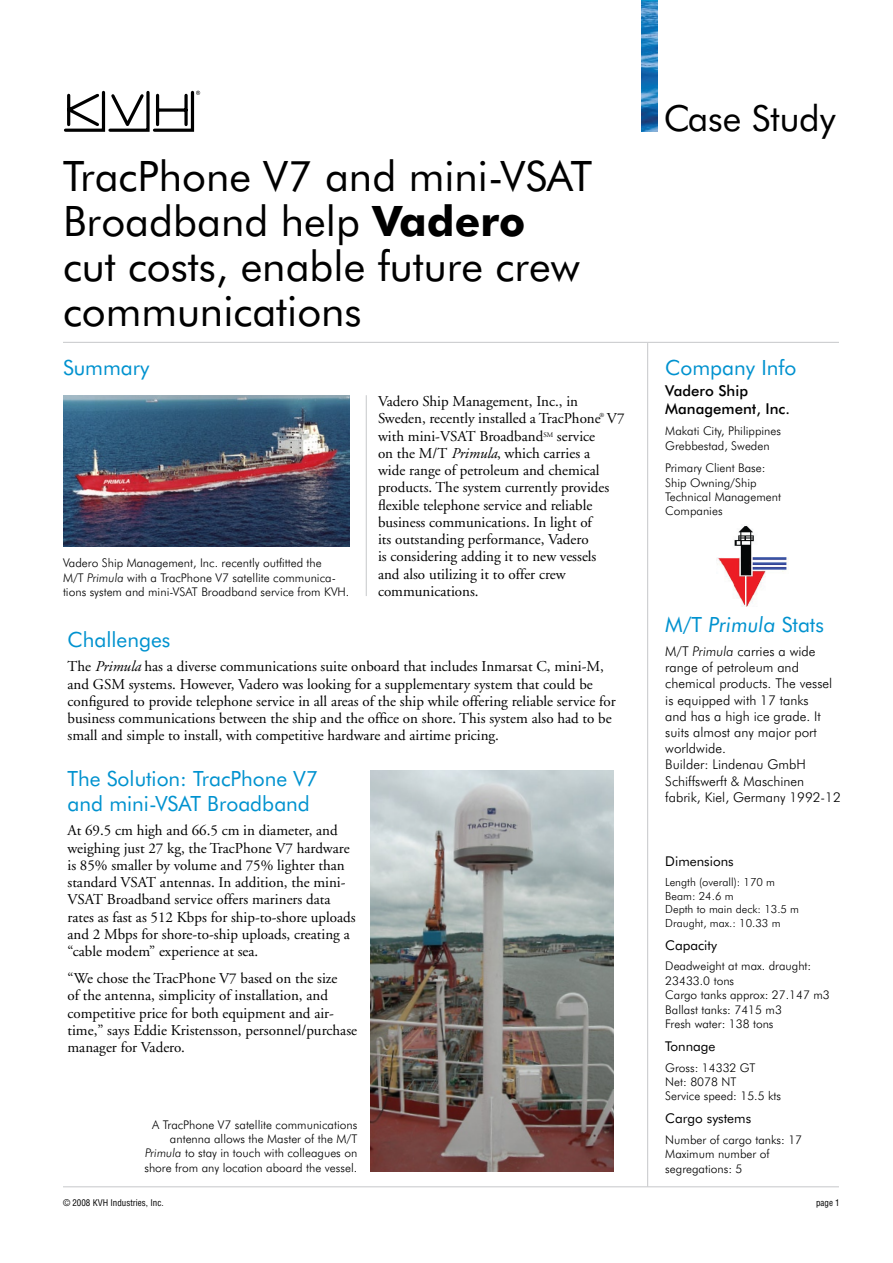
<style>
.page{position:relative;width:893px;height:1263px;background:#fff}
.page>*{position:absolute;margin:0;border:0;box-sizing:border-box;transform-origin:0 0}
.t1{font:42px/45px "Futura BT";color:#000}
.t2{font:36px "Futura BT";letter-spacing:-.005em;color:#000}
.t3{font:21px/25.2px "Futura BT";color:#0092cf}
.t4{font:15px/17.2px "Adobe Garamond";color:#000}
.t5{font:500 15px/18px "Futura BT";color:#000}
.t6{font:300 13.5px/16.2px "Futura BT";color:#000}
.t7{font:13.5px "Futura BT";color:#000}
.t8{font:300 12px/14.4px "Futura BT";color:#000}
.t9{font:300 11.25px/13.5px "Futura BT";color:#000}
.t10{font:condensed 9px "Helvetica";color:#000}
.t11{font:6.15px "Adobe Garamond";color:#000}
.s1{font-weight:700}
.s2{font-style:italic}
</style>
<div class="page">
<svg style="left:64px;top:90px;width:136px;height:42px"></svg>
<hr style="left:647px;top:343px;width:1px;height:843px;background:#c6c8ca">
<hr style="left:63px;top:342px;width:776px;height:1px;background:#c6c8ca">
<hr style="left:63px;top:1186px;width:776px;height:1px;background:#c6c8ca">
<img style="left:63px;top:395px;width:286px;height:152px">
<hr style="left:366px;top:395px;width:1px;height:201px;background:#c6c8ca">
<img style="left:717px;top:526px;width:72px;height:80px">
<img style="left:371px;top:771px;width:242px;height:400px">
<img style="left:642px;top:0;width:15px;height:132px">
<h1 class="t1" style="left:63px;top:153px;width:531px">TracPhone V7 and mini-VSAT<br>Broadband help <span class="s1">Vadero<br></span>cut costs, enable future crew communications</h1>
<h3 class="t3" style="left:63px;top:354px;width:88px">Summary</h3>
<p class="t8" style="left:63px;top:556px;width:288px">Vadero Ship Management, Inc. recently outfitted the<br>M/T <span class="s2">Primula</span> with a TracPhone V7 satellite communica&shy;tions system and mini-VSAT Broadband service from KVH.</p>
<p class="t4" style="left:378px;top:393px;width:248px">Vadero Ship Management, Inc., in<br>Sweden, recently installed a TracPhone V7</p>
<p class="t11" style="left:600px;top:412px;width:6px">®</p>
<p class="t4" style="left:378px;top:428px;width:233px">with mini-VSAT Broadband<sup>sm</sup> service on the M/T <span class="s2">Primula</span>, which carries a wide range of petroleum and chemical products. The system currently provides flexible telephone service and reliable business communications. In light of<br>its outstanding performance, Vadero<br>is considering adding it to new vessels and also utilizing it to offer crew communications.</p>
<h3 class="t3" style="left:68px;top:627px;width:104px">Challenges</h3>
<p class="t4" style="left:68px;top:658px;width:550px">The <span class="s2">Primula</span> has a diverse communications suite onboard that includes Inmarsat C, mini-M, and GSM systems. However, Vadero was looking for a supplementary system that could be configured to provide telephone service in all areas of the ship while offering reliable service for business communications between the ship and the office on shore. This system also had to be small and simple to install, with competitive hardware and airtime pricing.</p>
<h3 class="t3" style="left:68px;top:766px;width:252px">The Solution: TracPhone V7 and mini-VSAT Broadband</h3>
<p class="t4" style="left:68px;top:822px;width:290px">At 69.5 cm high and 66.5 cm in diameter, and weighing just 27 kg, the TracPhone V7 hardware is 85% smaller by volume and 75% lighter than standard VSAT antennas. In addition, the mini-VSAT Broadband service offers mariners data rates as fast as 512 Kbps for ship-to-shore uploads and 2 Mbps for shore-to-ship uploads, creating a “cable modem” experience at sea.</p>
<p class="t4" style="left:68px;top:970px;width:291px">“We chose the TracPhone V7 based on the size<br>of the antenna, simplicity of installation, and competitive price for both equipment and air&shy;time,” says Eddie Kristensson, personnel/purchase manager for Vadero.</p>
<p class="t8" style="left:144px;top:1117px;width:214px;text-align:right">A TracPhone V7 satellite communications antenna allows the Master of the M/T <span class="s2">Primula</span> to stay in touch with colleagues on shore from any location aboard the vessel.</p>
<h2 class="t2" style="left:664px;top:96px;width:173px">Case Study</h2>
<h3 class="t3" style="left:665px;top:354px;width:133px">Company Info</h3>
<p class="t5" style="left:665px;top:381px;width:126px">Vadero Ship<br>Management, Inc.</p>
<p class="t8" style="left:665px;top:423px;width:117px;line-height:15px">Makati City, Philippines<br>Grebbestad, Sweden</p>
<p class="t8" style="left:665px;top:461px;width:117px">Primary Client Base:<br>Ship Owning/Ship<br>Technical Management<br>Companies</p>
<h3 class="t3" style="left:665px;top:611px;width:160px">M/T <span class="s2">Primula</span> Stats</h3>
<p class="t6" style="left:665px;top:643px;width:177px">M/T <span class="s2">Primula</span> carries a wide range of petroleum and chemical products. The vessel is equipped with 17 tanks<br>and has a high ice grade. It suits almost any major port worldwide.<br>Builder: Lindenau GmbH<br>Schiffswerft &amp; Maschinen fabrik, Kiel, Germany 1992-12</p>
<p class="t7" style="left:665px;top:853px;width:70px">Dimensions</p>
<p class="t9" style="left:665px;top:875px;width:135px">Length (overall): 170 m<br>Beam: 24.6 m<br>Depth to main deck: 13.5 m<br>Draught, max.: 10.33 m</p>
<p class="t7" style="left:665px;top:936px;width:53px">Capacity</p>
<p class="t8" style="left:665px;top:959px;width:166px">Deadweight at max. draught:<br>23433.0 tons<br>Cargo tanks approx: 27.147 m3<br>Ballast tanks: 7415 m3<br>Fresh water: 138 tons</p>
<p class="t7" style="left:665px;top:1038px;width:52px">Tonnage</p>
<p class="t8" style="left:665px;top:1060px;width:117px">Gross: 14332 GT<br>Net: 8078 NT<br>Service speed: 15.5 kts</p>
<p class="t7" style="left:665px;top:1110px;width:87px">Cargo systems</p>
<p class="t8" style="left:665px;top:1132px;width:138px">Number of cargo tanks: 17<br>Maximum number of segregations: 5</p>
<p class="t10" style="left:63px;top:1197px;width:102px">© 2008 KVH Industries, Inc.</p>
<p class="t10" style="left:816px;top:1197px;width:25px">page 1</p>
</div>
